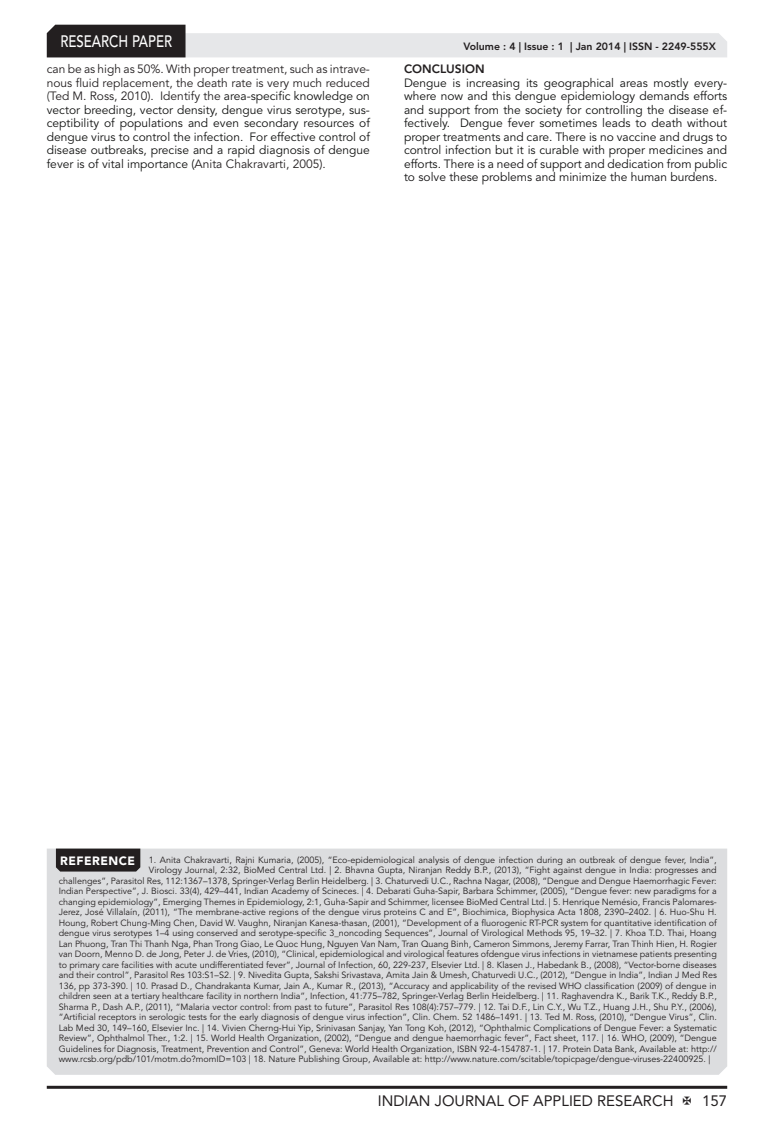
<style>
.page{position:relative;width:774px;height:1136px;background:#fff}
.page>*{position:absolute;margin:0;border:0;box-sizing:border-box;transform-origin:0 0}
.t1{font:500 16.5px "Avenir LT Std";color:#fff;scale:.8 1}
.t2{font:15px "Avenir LT Std";color:#231f20}
.Body_Text{font:12px/13.5px "Avenir LT Std";color:#131413;text-align:justify}
.Bold{font:800 12px "Avenir LT Std";color:#231f20}
.t3{font:900 12px "Avenir LT Std";letter-spacing:.04em;color:#fff}
.t4{font:800 10.5px "Avenir LT Std";color:#231f20}
.Reference{font:9px "Avenir LT Std";color:#231f20}
.s1{color:#231f20}
.s2{color:#333}
.s3{color:#141314}
</style>
<div class="page">
<hr style="left:47px;top:1085px;width:680px;height:3px;background:#231f20">
<svg style="left:47px;top:25px;width:680px;height:32px"></svg>
<div style="left:47px;top:848px;width:680px;height:226px;background:#dcdddf"></div>
<div style="left:56px;top:848px;width:84px;height:23px;background:#231f20"></div>
<h1 class="t1" style="left:60px;top:32px;width:141px">RESEARCH PAPER</h1>
<p class="t4" style="left:463px;top:41px;width:254px">Volume : 4 | Issue : 1 | Jan 2014 | ISSN - 2249-555X</p>
<p class="Body_Text" style="left:47px;top:62px;width:325px"><span class="s1">can be as high as 50%. With proper treatment, such as intrave&shy;nous fluid replacement, the death rate is very much reduced </span><span class="s2">(</span><span class="s1">Ted M. Ross, 2010). Identify the</span> area-specific knowledge on vector breeding, vector density, dengue virus serotype, sus&shy;ceptibility of populations and even secondary resources of dengue virus to control the infection. For effective control of disease outbreaks, precise and a rapid diagnosis of dengue fever is of vital importance (<span class="s1">Anita Chakravarti, 2005).</span></p>
<p class="Bold" style="left:404px;top:62px;width:82px">CONCLUSION</p>
<p class="Body_Text" style="left:404px;top:76px;width:325px">Dengue is increasing its geographical areas mostly every&shy;where now and this dengue epidemiology demands efforts and support from the society for controlling the disease ef&shy;fectively. Dengue fever sometimes leads to death without proper treatments and care. There is no vaccine and drugs to control infection but it is curable with proper medicines and efforts. There is a <span class="s3">need of support and dedication from public to solve these problems and minimize the human burdens.</span></p>
<p class="t3" style="left:60px;top:853px;width:76px">REFERENCE</p>
<p class="Reference" style="left:149px;top:854px;width:569px">1. Anita Chakravarti, Rajni Kumaria, (2005), “Eco-epidemiological analysis of dengue infection during an outbreak of dengue fever, India”,</p>
<p class="Reference" style="left:149px;top:864px;width:569px">Virology Journal, 2:32, BioMed Central Ltd. | 2. Bhavna Gupta, Niranjan Reddy B.P., (2013), “Fight against dengue in India: progresses and</p>
<p class="Reference" style="left:59px;top:875px;width:660px">challenges”, Parasitol Res, 112:1367–1378, Springer-Verlag Berlin Heidelberg. | 3. Chaturvedi U.C., Rachna Nagar, (2008), “Dengue and Dengue Haemorrhagic Fever:</p>
<p class="Reference" style="left:59px;top:885px;width:660px">Indian Perspective”, J. Biosci. 33(4), 429–441, Indian Academy of Scineces. | 4. Debarati Guha-Sapir, Barbara Schimmer, (2005), “Dengue fever: new paradigms for a</p>
<p class="Reference" style="left:59px;top:896px;width:660px">changing epidemiology”, Emerging Themes in Epidemiology, 2:1, Guha-Sapir and Schimmer, licensee BioMed Central Ltd. | 5. Henrique Nemésio, Francis Palomares-</p>
<p class="Reference" style="left:59px;top:906px;width:659px">Jerez, José Villalaín, (2011), “The membrane-active regions of the dengue virus proteins C and E”, Biochimica, Biophysica Acta 1808, 2390–2402. | 6. Huo-Shu H.</p>
<p class="Reference" style="left:59px;top:917px;width:659px">Houng, Robert Chung-Ming Chen, David W. Vaughn, Niranjan Kanesa-thasan, (2001), “Development of a fluorogenic RT-PCR system for quantitative identification of</p>
<p class="Reference" style="left:59px;top:927px;width:659px">dengue virus serotypes 1–4 using conserved and serotype-specific 3_noncoding Sequences”, Journal of Virological Methods 95, 19–32. | 7. Khoa T.D. Thai, Hoang</p>
<p class="Reference" style="left:59px;top:938px;width:660px">Lan Phuong, Tran Thi Thanh Nga, Phan Trong Giao, Le Quoc Hung, Nguyen Van Nam, Tran Quang Binh, Cameron Simmons, Jeremy Farrar, Tran Thinh Hien, H. Rogier</p>
<p class="Reference" style="left:59px;top:948px;width:660px">van Doorn, Menno D. de Jong, Peter J. de Vries, (2010), “Clinical, epidemiological and virological features ofdengue virus infections in vietnamese patients presenting</p>
<p class="Reference" style="left:59px;top:959px;width:660px">to primary care facilities with acute undifferentiated fever”, Journal of Infection, 60, 229-237, Elsevier Ltd. | 8. Klasen J., Habedank B., (2008), “Vector-borne diseases</p>
<p class="Reference" style="left:59px;top:969px;width:660px">and their control”, Parasitol Res 103:S1–S2. | 9. Nivedita Gupta, Sakshi Srivastava, Amita Jain &amp; Umesh, Chaturvedi U.C., (2012), “Dengue in India”, Indian J Med Res</p>
<p class="Reference" style="left:59px;top:980px;width:660px">136, pp 373-390. | 10. Prasad D., Chandrakanta Kumar, Jain A., Kumar R., (2013), “Accuracy and applicability of the revised WHO classification (2009) of dengue in</p>
<p class="Reference" style="left:59px;top:990px;width:660px">children seen at a tertiary healthcare facility in northern India”, Infection, 41:775–782, Springer-Verlag Berlin Heidelberg. | 11. Raghavendra K., Barik T.K., Reddy B.P.,</p>
<p class="Reference" style="left:59px;top:1001px;width:659px">Sharma P., Dash A.P., (2011), “Malaria vector control: from past to future”, Parasitol Res 108(4):757–779. | 12. Tai D.F., Lin C.Y., Wu T.Z., Huang J.H., Shu P.Y., (2006),</p>
<p class="Reference" style="left:59px;top:1011px;width:660px">“Artificial receptors in serologic tests for the early diagnosis of dengue virus infection”, Clin. Chem. 52 1486–1491. | 13. Ted M. Ross, (2010), “Dengue Virus”, Clin.</p>
<p class="Reference" style="left:59px;top:1022px;width:659px">Lab Med 30, 149–160, Elsevier Inc. | 14. Vivien Cherng-Hui Yip, Srinivasan Sanjay, Yan Tong Koh, (2012), “Ophthalmic Complications of Dengue Fever: a Systematic</p>
<p class="Reference" style="left:59px;top:1032px;width:660px">Review”, Ophthalmol Ther., 1:2. | 15. World Health Organization, (2002), “Dengue and dengue haemorrhagic fever”, Fact sheet, 117. | 16. WHO, (2009), “Dengue</p>
<p class="Reference" style="left:59px;top:1043px;width:660px">Guidelines for Diagnosis, Treatment, Prevention and Control”, Geneva: World Health Organization, ISBN 92-4-154787-1. | 17. Protein Data Bank, Available at: http://</p>
<p class="Reference" style="left:59px;top:1053px;width:653px">www.rcsb.org/pdb/101/motm.do?momID=103 | 18. Nature Publishing Group, Available at: http://www.nature.com/scitable/topicpage/dengue-viruses-22400925. |</p>
<h2 class="t2" style="left:378px;top:1091px;width:297px">INDIAN JOURNAL OF APPLIED RESEARCH</h2>
<h2 class="t2" style="left:702px;top:1091px;width:27px">157</h2>
</div>
